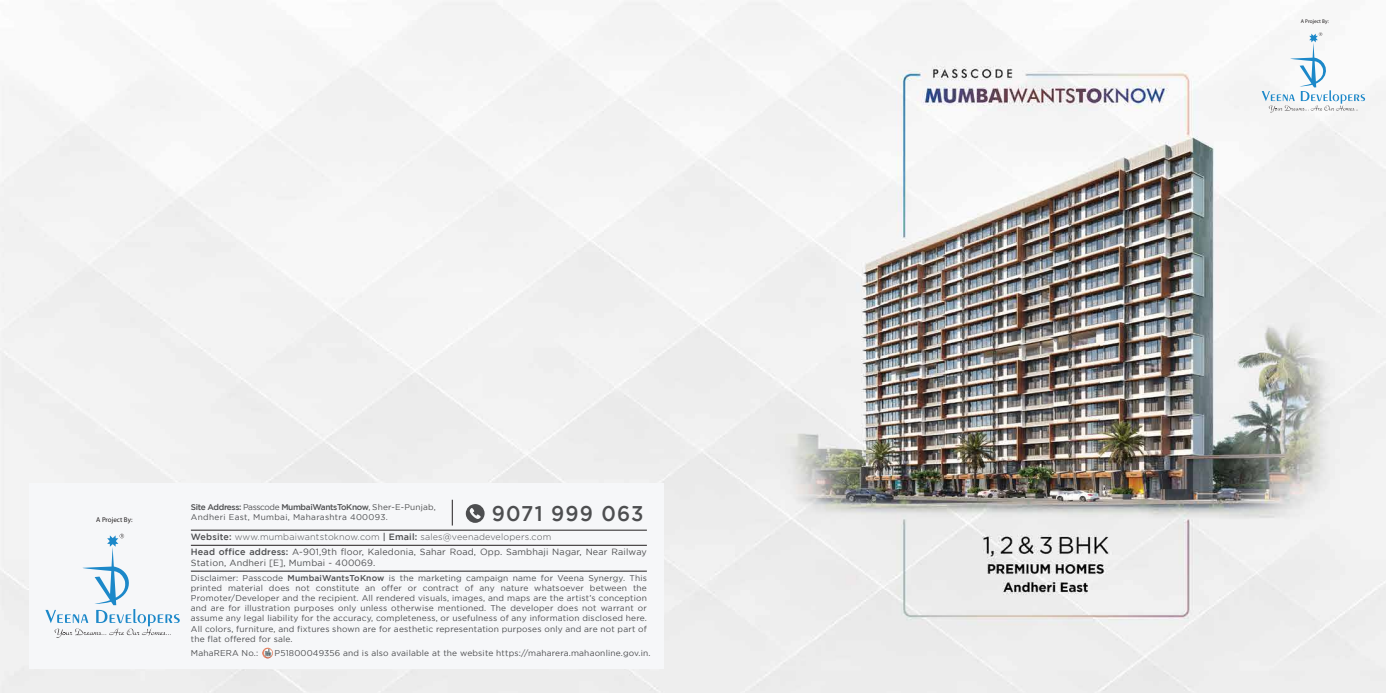
<style>
.page{position:relative;width:1386px;height:693px;background:#fff}
.page>*{position:absolute;margin:0;border:0;box-sizing:border-box;transform-origin:0 0}
.t1{font:500 21.26px "Gotham";letter-spacing:.06em;color:#4d4e50;scale:.94 1}
.t2{font:9.01px/10.8px "Gotham";letter-spacing:.02em;color:#4d4e50}
.t3{font:300 9.01px "Gotham";letter-spacing:.02em;color:#4d4e50}
.t4{font:8.4px/10.1px "Gotham";letter-spacing:.02em;color:#4d4e50;text-align:justify}
.t5{font:500 8.31px "Gotham";letter-spacing:-.04em;color:#4d4e50}
.t6{font:8.31px "Gotham";letter-spacing:.04em;color:#4d4e50}
.t7{font:7px "Myriad Pro";color:#231f20}
.t8{font:5.42px "Myriad Pro";color:#231f20}
.s1{font-weight:400}
.s2{font-weight:500}
</style>
<div class="page">
<img style="left:0;top:0;width:1386px;height:693px">
<div style="left:30px;top:484px;width:634px;height:185px;background:#f6f7f9"></div>
<hr style="left:191px;top:571px;width:456px;height:1px;background:#231f20">
<hr style="left:191px;top:545px;width:456px;height:1px;background:#231f20">
<hr style="left:191px;top:530px;width:456px;height:1px;background:#231f20">
<svg style="left:452px;top:500px;width:1px;height:26px"></svg>
<svg style="left:466px;top:504px;width:19px;height:19px"></svg>
<svg style="left:45px;top:534px;width:135px;height:104px"></svg>
<svg style="left:1262px;top:32px;width:103px;height:80px"></svg>
<svg style="left:262px;top:648px;width:11px;height:10px"></svg>
<p class="t5" style="left:191px;top:502px;width:246px">Site Address: <span class="s1">Passcode</span> MumbaiWantsToKnow<span class="s1">, Sher-E-Punjab,</span></p>
<p class="t7" style="left:96px;top:515px;width:38px">A Project By:</p>
<p class="t6" style="left:191px;top:512px;width:199px">Andheri East, Mumbai, Maharashtra 400093.</p>
<h1 class="t1" style="left:492px;top:501px;width:163px">9071 999 063</h1>
<p class="t3" style="left:191px;top:531px;width:362px"><span class="s2">Website:</span> www.mumbaiwantstoknow.com <span class="s2">| Email:</span> sales@veenadevelopers.com</p>
<p class="t2" style="left:191px;top:547px;width:458px"><span class="s2">Head office address:</span> A-901,9th floor, Kaledonia, Sahar Road, Opp. Sambhaji Nagar, Near Railway<br>Station, Andheri [E], Mumbai - 400069.</p>
<p class="t4" style="left:191px;top:573px;width:458px">Disclaimer: Passcode <span class="s2">MumbaiWantsToKnow</span> is the marketing campaign name for Veena Synergy. This printed material does not constitute an offer or contract of any nature whatsoever between the Promoter/Developer and the recipient. All rendered visuals, images, and maps are the artist’s conception and are for illustration purposes only unless otherwise mentioned. The developer does not warrant or assume any legal liability for the accuracy, completeness, or usefulness of any information disclosed here.<br>All colors, furniture, and fixtures shown are for aesthetic representation purposes only and are not part of the flat offered for sale.</p>
<p class="t4" style="left:191px;top:648px;width:69px">MahaRERA No.:</p>
<p class="t4" style="left:275px;top:648px;width:377px">P51800049356 and is also available at the website https://maharera.mahaonline.gov.in.</p>
<p class="t8" style="left:1301px;top:18px;width:30px">A Project By:</p>
</div>
